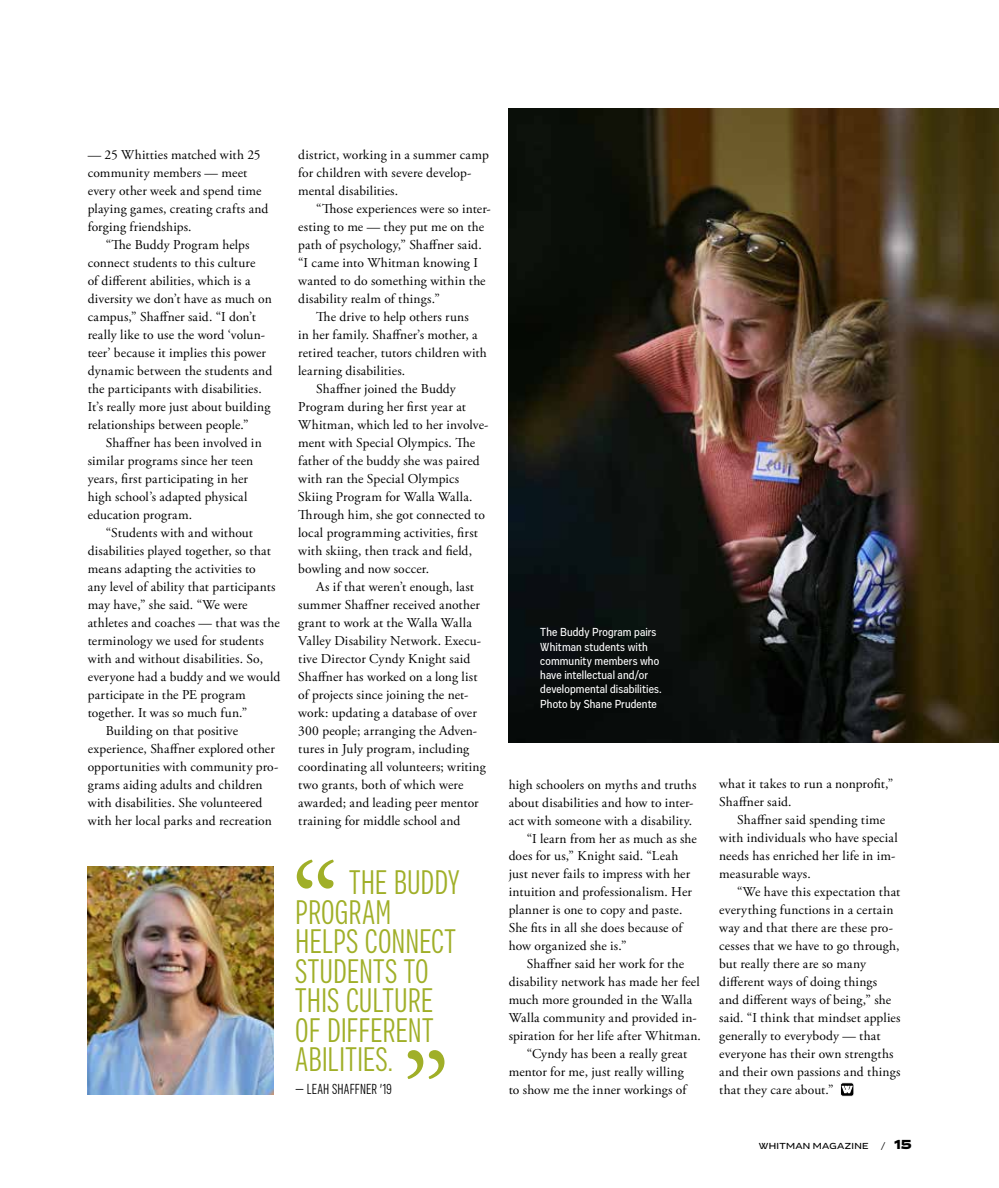
<style>
.page{position:relative;width:999px;height:1188px;background:#fff}
.page>*{position:absolute;margin:0;border:0;box-sizing:border-box;transform-origin:0 0}
.t1{font:35.25px/29.5px "Vito Compressed";color:#a0af28}
.t2{font:15px "Vito Compressed";letter-spacing:.01em;color:#000}
.t3{font:13.5px/18px "Adobe Garamond Pro";letter-spacing:.01em;color:#000}
.t4{font:900 13.5px "Vito Wide";color:#000}
.t5{font:500 12px/14.2px "Vito Condensed";letter-spacing:.01em;color:#fff}
.t6{font:500 9px "Vito Extended";letter-spacing:.035em;color:#000}
.s1{font-weight:400;font-size:9px}
</style>
<div class="page">
<svg style="left:841px;top:1083px;width:13px;height:13px"></svg>
<img style="left:509px;top:109px;width:490px;height:633px">
<svg style="left:407px;top:1050px;width:38px;height:29px"></svg>
<svg style="left:297px;top:860px;width:37px;height:29px"></svg>
<img style="left:88px;top:866px;width:185px;height:228px">
<p class="t3" style="left:88px;top:146px;width:182px">— 25 Whitties matched with 25 community members — meet every other week and spend time playing games, creating crafts and forging friendships.</p>
<p class="t3" style="left:88px;top:236px;width:186px;text-indent:18px">“The Buddy Program helps connect students to this culture<br>of different abilities, which is a diversity we don’t have as much on campus,” Shaffner said. “I don’t really like to use the word ‘volun&shy;teer’ because it implies this power dynamic between the students and the participants with disabilities.<br>It’s really more just about building relationships between people.”</p>
<p class="t3" style="left:88px;top:434px;width:176px;text-indent:18px">Shaffner has been involved in similar programs since her teen years, first participating in her high school’s adapted physical education program.</p>
<p class="t3" style="left:106px;top:524px;width:149px">“Students with and without</p>
<p class="t3" style="left:88px;top:542px;width:185px">disabilities played together, so that</p>
<p class="t3" style="left:88px;top:560px;width:170px">means adapting the activities to</p>
<p class="t3" style="left:88px;top:578px;width:189px">any level of ability that participants</p>
<p class="t3" style="left:88px;top:596px;width:161px">may have,” she said. “We were</p>
<p class="t3" style="left:88px;top:614px;width:193px">athletes and coaches — that was the</p>
<p class="t3" style="left:88px;top:632px;width:178px">terminology we used for students</p>
<p class="t3" style="left:88px;top:650px;width:177px">with and without disabilities. So,</p>
<p class="t3" style="left:88px;top:668px;width:194px">everyone had a buddy and we would</p>
<p class="t3" style="left:88px;top:686px;width:160px">participate in the PE program</p>
<p class="t3" style="left:88px;top:704px;width:161px">together. It was so much fun.”</p>
<p class="t3" style="left:106px;top:722px;width:134px">Building on that positive</p>
<p class="t3" style="left:88px;top:740px;width:189px">experience, Shaffner explored other</p>
<p class="t3" style="left:88px;top:758px;width:192px">opportunities with community pro-</p>
<p class="t3" style="left:88px;top:776px;width:176px">grams aiding adults and children</p>
<p class="t3" style="left:88px;top:794px;width:176px">with disabilities. She volunteered</p>
<p class="t3" style="left:88px;top:812px;width:186px">with her local parks and recreation</p>
<p class="t3" style="left:298px;top:146px;width:192px">district, working in a summer camp for children with severe develop&shy;mental disabilities.</p>
<p class="t3" style="left:316px;top:200px;width:176px">“Those experiences were so inter-</p>
<p class="t3" style="left:298px;top:218px;width:187px">esting to me — they put me on the</p>
<p class="t3" style="left:298px;top:236px;width:185px">path of psychology,” Shaffner said.</p>
<p class="t3" style="left:298px;top:254px;width:181px">“I came into Whitman knowing I</p>
<p class="t3" style="left:298px;top:272px;width:189px">wanted to do something within the</p>
<p class="t3" style="left:298px;top:290px;width:143px">disability realm of things.”</p>
<p class="t3" style="left:316px;top:308px;width:154px">The drive to help others runs</p>
<p class="t3" style="left:298px;top:326px;width:181px">in her family. Shaffner’s mother, a</p>
<p class="t3" style="left:298px;top:344px;width:190px">retired teacher, tutors children with</p>
<p class="t3" style="left:298px;top:362px;width:109px">learning disabilities.</p>
<p class="t3" style="left:316px;top:380px;width:141px">Shaffner joined the Buddy</p>
<p class="t3" style="left:298px;top:398px;width:169px">Program during her first year at</p>
<p class="t3" style="left:298px;top:416px;width:192px">Whitman, which led to her involve-</p>
<p class="t3" style="left:298px;top:434px;width:178px">ment with Special Olympics. The</p>
<p class="t3" style="left:298px;top:452px;width:183px">father of the buddy she was paired</p>
<p class="t3" style="left:298px;top:470px;width:162px">with ran the Special Olympics</p>
<p class="t3" style="left:298px;top:488px;width:176px">Skiing Program for Walla Walla.</p>
<p class="t3" style="left:298px;top:506px;width:188px">Through him, she got connected to</p>
<p class="t3" style="left:298px;top:524px;width:181px">local programming activities, first</p>
<p class="t3" style="left:298px;top:542px;width:175px">with skiing, then track and field,</p>
<p class="t3" style="left:298px;top:560px;width:133px">bowling and now soccer.</p>
<p class="t3" style="left:316px;top:578px;width:159px">As if that weren’t enough, last</p>
<p class="t3" style="left:298px;top:596px;width:183px">summer Shaffner received another</p>
<p class="t3" style="left:298px;top:614px;width:175px">grant to work at the Walla Walla</p>
<p class="t3" style="left:298px;top:632px;width:184px">Valley Disability Network. Execu-</p>
<p class="t3" style="left:298px;top:650px;width:173px">tive Director Cyndy Knight said</p>
<p class="t3" style="left:298px;top:668px;width:181px">Shaffner has worked on a long list</p>
<p class="t3" style="left:298px;top:686px;width:172px">of projects since joining the net-</p>
<p class="t3" style="left:298px;top:704px;width:180px">work: updating a database of over</p>
<p class="t3" style="left:298px;top:722px;width:181px">300 people; arranging the Adven-</p>
<p class="t3" style="left:298px;top:740px;width:173px">tures in July program, including</p>
<p class="t3" style="left:298px;top:758px;width:189px">coordinating all volunteers; writing</p>
<p class="t3" style="left:298px;top:776px;width:167px">two grants, both of which were</p>
<p class="t3" style="left:298px;top:794px;width:182px">awarded; and leading peer mentor</p>
<p class="t3" style="left:298px;top:812px;width:164px">training for middle school and</p>
<h1 class="t1" style="left:295px;top:868px;width:166px;text-indent:54px">THE BUDDY<br>PROGRAM<br>HELPS CONNECT<br>STUDENTS TO<br>THIS CULTURE<br>OF DIFFERENT<br>ABILITIES.</h1>
<p class="t2" style="left:295px;top:1081px;width:98px">— LEAH SHAFFNER ’19</p>
<p class="t5" style="left:540px;top:625px;width:123px">The Buddy Program pairs<br>Whitman students with community members who have intellectual and/or developmental disabilities.<br>Photo by Shane Prudente</p>
<p class="t3" style="left:509px;top:776px;width:189px">high schoolers on myths and truths</p>
<p class="t3" style="left:509px;top:794px;width:186px">about disabilities and how to inter-</p>
<p class="t3" style="left:509px;top:812px;width:185px">act with someone with a disability.</p>
<p class="t3" style="left:527px;top:830px;width:172px">“I learn from her as much as she</p>
<p class="t3" style="left:509px;top:848px;width:171px">does for us,” Knight said. “Leah</p>
<p class="t3" style="left:509px;top:866px;width:183px">just never fails to impress with her</p>
<p class="t3" style="left:509px;top:884px;width:185px">intuition and professionalism. Her</p>
<p class="t3" style="left:509px;top:902px;width:175px">planner is one to copy and paste.</p>
<p class="t3" style="left:509px;top:920px;width:175px">She fits in all she does because of</p>
<p class="t3" style="left:509px;top:938px;width:119px">how organized she is.”</p>
<p class="t3" style="left:527px;top:956px;width:159px">Shaffner said her work for the</p>
<p class="t3" style="left:509px;top:974px;width:193px">disability network has made her feel</p>
<p class="t3" style="left:509px;top:992px;width:185px">much more grounded in the Walla</p>
<p class="t3" style="left:509px;top:1010px;width:190px">Walla community and provided in-</p>
<p class="t3" style="left:509px;top:1028px;width:194px">spiration for her life after Whitman.</p>
<p class="t3" style="left:527px;top:1046px;width:162px">“Cyndy has been a really great</p>
<p class="t3" style="left:509px;top:1064px;width:176px">mentor for me, just really willing</p>
<p class="t3" style="left:509px;top:1082px;width:179px">to show me the inner workings of</p>
<p class="t3" style="left:719px;top:776px;width:175px">what it takes to run a nonprofit,”<br>Shaffner said.</p>
<p class="t3" style="left:719px;top:812px;width:180px;text-indent:18px">Shaffner said spending time with individuals who have special needs has enriched her life in im&shy;measurable ways.</p>
<p class="t3" style="left:719px;top:884px;width:183px;text-indent:18px">“We have this expectation that everything functions in a certain way and that there are these pro&shy;cesses that we have to go through, but really there are so many different ways of doing things<br>and different ways of being,” she said. “I think that mindset applies generally to everybody — that everyone has their own strengths and their own passions and things that they care about.”</p>
<p class="t6" style="left:759px;top:1140px;width:111px">WHITMAN MAGAZINE</p>
<p class="t4" style="left:881px;top:1135px;width:33px"><span class="s1">/</span> 15</p>
</div>
